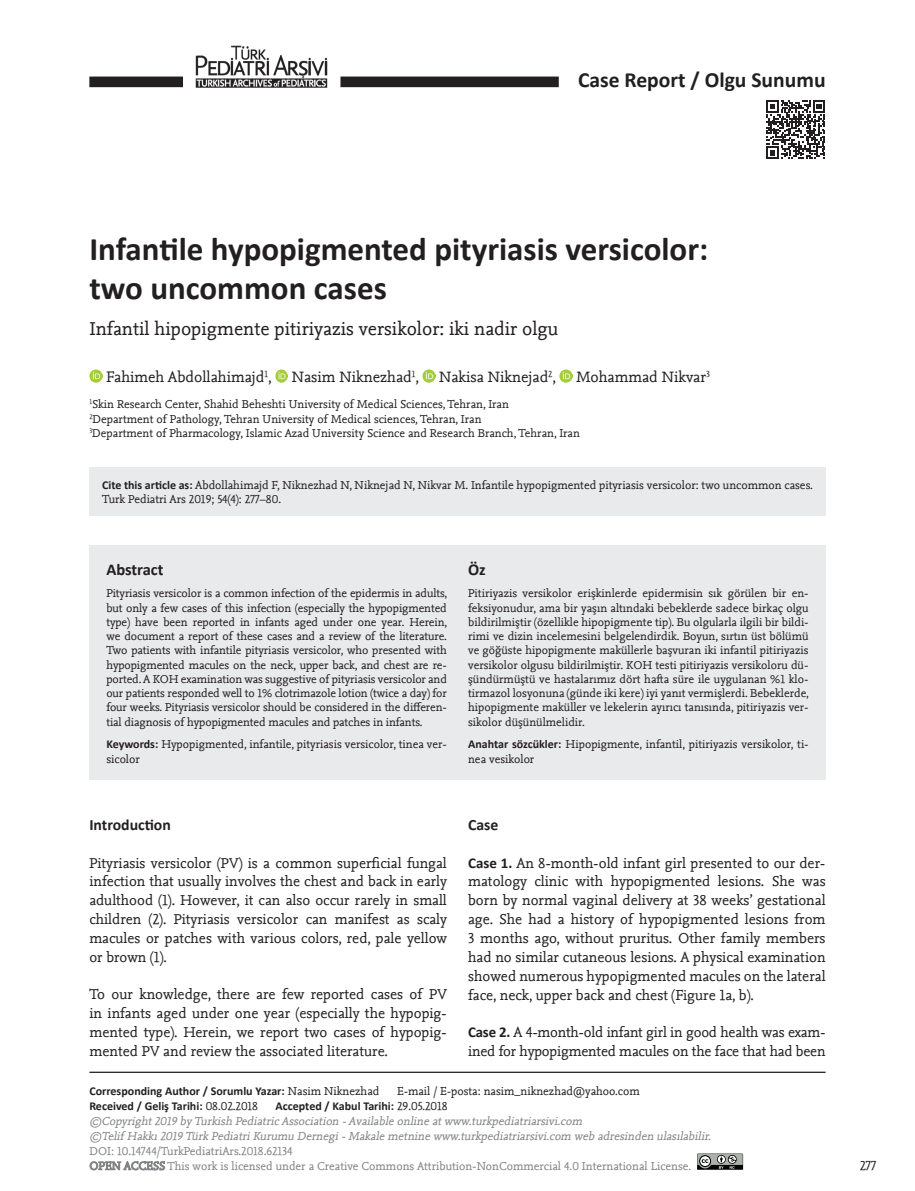
<style>
.page{position:relative;width:915px;height:1191px;background:#fff}
.page>*{position:absolute;margin:0;border:0;box-sizing:border-box;transform-origin:0 0}
.t1{font:700 33px/39px "Calibri";color:#231f20}
.t2{font:700 21.6px "Calibri";color:#231f20}
.t3{font:19.5px "Nexus Mix";color:#231f20}
.t4{font:700 16.5px "Calibri";letter-spacing:-.005em;color:#231f20}
.t5{font:15.75px "Nexus Mix";color:#231f20}
.t6{font:700 15.75px "Calibri";color:#231f20}
.t7{font:15px/18.9px "Nexus Mix";color:#231f20;text-align:justify}
.t8{font:13.5px "Nexus Mix";color:#231f20}
.t9{font:12px/14.2px "Nexus Mix";color:#231f20}
.t10{font:italic 12px/15px "Nexus Mix";color:#808285}
.t11{font:12px/15px "Nexus Mix";color:#808285}
.t12{font:700 12px "Calibri";color:#231f20}
.s1{font-family:"Calibri";font-weight:700}
.s2{font-family:"Nexus Mix";font-weight:400}
</style>
<div class="page">
<div style="left:89px;top:77px;width:94px;height:10px;background:#231f20"></div>
<div style="left:340px;top:77px;width:218px;height:10px;background:#231f20"></div>
<img style="left:195px;top:46px;width:133px;height:41px">
<svg style="left:766px;top:100px;width:58px;height:59px"></svg>
<svg style="left:89px;top:369px;width:13px;height:13px"></svg>
<svg style="left:275px;top:369px;width:13px;height:13px"></svg>
<svg style="left:422px;top:369px;width:13px;height:13px"></svg>
<svg style="left:559px;top:369px;width:13px;height:13px"></svg>
<div style="left:89px;top:467px;width:736px;height:48px;background:#e9eaeb"></div>
<div style="left:89px;top:545px;width:736px;height:234px;background:#e9eaeb"></div>
<svg style="left:90px;top:1161px;width:75px;height:9px"></svg>
<hr style="left:89px;top:1071px;width:736px;height:2px;background:#231f20">
<svg style="left:697px;top:1153px;width:47px;height:17px"></svg>
<h2 class="t2" style="left:578px;top:67px;width:249px">Case Report / Olgu Sunumu</h2>
<h1 class="t1" style="left:89px;top:228px;width:620px">Infantile hypopigmented pityriasis versicolor: two uncommon cases</h1>
<h3 class="t3" style="left:89px;top:317px;width:470px">Infantil hipopigmente pitiriyazis versikolor: iki nadir olgu</h3>
<h3 class="t5" style="left:106px;top:368px;width:167px">Fahimeh Abdollahimajd<sup>1</sup>,</h3>
<h3 class="t5" style="left:292px;top:368px;width:129px">Nasim Niknezhad<sup>1</sup>,</h3>
<h3 class="t5" style="left:439px;top:368px;width:118px">Nakisa Niknejad<sup>2</sup>,</h3>
<h3 class="t5" style="left:576px;top:368px;width:135px">Mohammad Nikvar<sup>3</sup></h3>
<p class="t9" style="left:89px;top:397px;width:492px"><sup>1</sup>Skin Research Center, Shahid Beheshti University of Medical Sciences, Tehran, Iran<br><sup>2</sup>Department of Pathology, Tehran University of Medical sciences, Tehran, Iran<br><sup>3</sup>Department of Pharmacology, Islamic Azad University Science and Research Branch, Tehran, Iran</p>
<p class="t9" style="left:102px;top:477px;width:712px"><span class="s1">Cite this article as:</span> Abdollahimajd F, Niknezhad N, Niknejad N, Nikvar M. Infantile hypopigmented pityriasis versicolor: two uncommon cases.<br>Turk Pediatri Ars 2019; 54(4): 277–80.</p>
<h3 class="t4" style="left:106px;top:559px;width:59px">Abstract</h3>
<p class="t9" style="left:106px;top:586px;width:342px;text-align:justify">Pityriasis versicolor is a common infection of the epidermis in adults, but only a few cases of this infection (especially the hypopigmented type) have been reported in infants aged under one year. Herein, we document a report of these cases and a review of the literature.<br>Two patients with infantile pityriasis versicolor, who presented with hypopigmented macules on the neck, upper back, and chest are re&shy;ported. A KOH examination was suggestive of pityriasis versicolor and our patients responded well to 1% clotrimazole lotion (twice a day) for four weeks. Pityriasis versicolor should be considered in the differen&shy;tial diagnosis of hypopigmented macules and patches in infants.</p>
<p class="t9" style="left:106px;top:737px;width:342px"><span class="s1">Keywords:</span> Hypopigmented, infantile, pityriasis versicolor, tinea ver&shy;sicolor</p>
<h3 class="t4" style="left:468px;top:559px;width:19px">Öz</h3>
<p class="t9" style="left:468px;top:586px;width:342px;text-align:justify">Pitiriyazis versikolor erişkinlerde epidermisin sık görülen bir en&shy;feksiyonudur, ama bir yaşın altındaki bebeklerde sadece birkaç olgu bildirilmiştir (özellikle hipopigmente tip). Bu olgularla ilgili bir bildi&shy;rimi ve dizin incelemesini belgelendirdik. Boyun, sırtın üst bölümü ve göğüste hipopigmente maküllerle başvuran iki infantil pitiriyazis versikolor olgusu bildirilmiştir. KOH testi pitiriyazis versikoloru dü&shy;şündürmüştü ve hastalarımız dört hafta süre ile uygulanan %1 klo&shy;tirmazol losyonuna (günde iki kere) iyi yanıt vermişlerdi. Bebeklerde, hipopigmente maküller ve lekelerin ayırıcı tanısında, pitiriyazis ver&shy;sikolor düşünülmelidir.</p>
<p class="t9" style="left:468px;top:737px;width:342px"><span class="s1">Anahtar sözcükler:</span> Hipopigmente, infantil, pitiriyazis versikolor, ti&shy;nea vesikolor</p>
<h3 class="t6" style="left:89px;top:815px;width:83px">Introduction</h3>
<p class="t7" style="left:89px;top:853px;width:359px">Pityriasis versicolor (PV) is a common superficial fungal infection that usually involves the chest and back in early adulthood (1). However, it can also occur rarely in small children (2). Pityriasis versicolor can manifest as scaly macules or patches with various colors, red, pale yellow or brown (1).</p>
<p class="t7" style="left:89px;top:985px;width:359px">To our knowledge, there are few reported cases of PV in infants aged under one year (especially the hypopig&shy;mented type). Herein, we report two cases of hypopig&shy;mented PV and review the associated literature.</p>
<h3 class="t6" style="left:468px;top:815px;width:32px">Case</h3>
<p class="t7" style="left:468px;top:853px;width:359px"><span class="s1">Case 1.</span> An 8-month-old infant girl presented to our der&shy;matology clinic with hypopigmented lesions. She was born by normal vaginal delivery at 38 weeks’ gestational age. She had a history of hypopigmented lesions from 3 months ago, without pruritus. Other family members had no similar cutaneous lesions. A physical examination showed numerous hypopigmented macules on the lateral face, neck, upper back and chest (Figure 1a, b).</p>
<p class="t7" style="left:468px;top:1023px;width:359px"><span class="s1">Case 2.</span> A 4-month-old infant girl in good health was exam&shy;ined for hypopigmented macules on the face that had been</p>
<p class="t12" style="left:89px;top:1083px;width:291px">Corresponding Author / Sorumlu Yazar: <span class="s2">Nasim Niknezhad</span></p>
<p class="t9" style="left:397px;top:1083px;width:244px">E-mail / E-posta: nasim_niknezhad@yahoo.com</p>
<p class="t12" style="left:89px;top:1098px;width:170px">Received / Geliş Tarihi: <span class="s2">08.02.2018</span></p>
<p class="t12" style="left:275px;top:1098px;width:173px">Accepted / Kabul Tarihi: <span class="s2">29.05.2018</span></p>
<p class="t10" style="left:89px;top:1113px;width:625px">©Copyright2019 by Turkish Pediatric Association -Available online atwww.turkpediatriarsivi.com<br>©Telif Hakkı2019 Türk PediatriKurumu Dernegi-Makale metnine www.turkpediatriarsivi.com web adresinden ulasılabilir.</p>
<p class="t11" style="left:89px;top:1143px;width:603px">DOI: 10.14744/TurkPediatriArs.2018.62134<br>OPEN ACCESS This work is licensed under a Creative Commons Attribution-NonCommercial 4.0 International License.</p>
<p class="t8" style="left:859px;top:1157px;width:18px">277</p>
</div>
